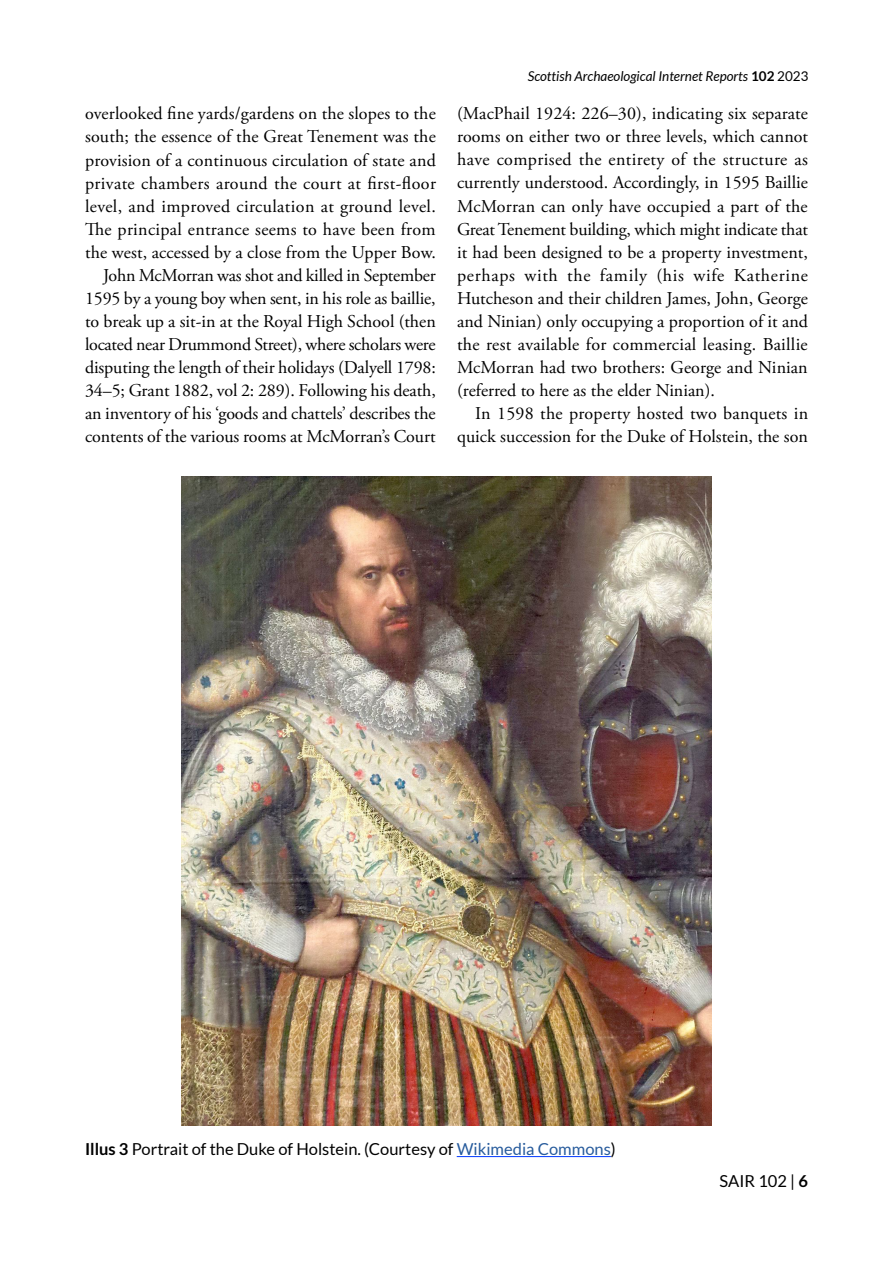
<style>
.page{position:relative;width:893px;height:1263px;background:#fff}
.page>*{position:absolute;margin:0;border:0;box-sizing:border-box;transform-origin:0 0}
.t1{font:18px/23.1px "Adobe Garamond Pro";color:#000;text-align:right}
.t2{font:16.5px "Lato";color:#000}
.t3{font:italic 13.5px "Lato";color:#000}
.s1{font-weight:700;font-style:normal}
.s2{font-style:normal}
.s3{font-weight:700}
.s4{color:#275b9c}
</style>
<div class="page">
<hr style="left:457px;top:1156px;width:154px;height:1px;background:#0039ff">
<img style="left:182px;top:476px;width:529px;height:649px">
<p class="t1" style="left:85px;top:103px;width:352px">overlooked fine yards/gardens on the slopes to the south; the essence of the Great Tenement was the provision of a continuous circulation of state and private chambers around the court at first-floor level, and improved circulation at ground level.<br>The principal entrance seems to have been from the west, accessed by a close from the Upper Bow.<br>John McMorran was shot and killed in September 1595 by a young boy when sent, in his role as baillie, to break up a sit-in at the Royal High School (then located near Drummond Street), where scholars were disputing the length of their holidays (Dalyell 1798:<br>34–5; Grant 1882, vol 2: 289). Following his death, an inventory of his ‘goods and chattels’ describes the contents of the various rooms at McMorran’s Court</p>
<p class="t3" style="left:528px;top:69px;width:282px">Scottish Archaeological Internet Reports <span class="s1">102</span> <span class="s2">2023</span></p>
<p class="t1" style="left:457px;top:103px;width:352px;text-align:justify">(MacPhail 1924: 226–30), indicating six separate rooms on either two or three levels, which cannot have comprised the entirety of the structure as currently understood. Accordingly, in 1595 Baillie McMorran can only have occupied a part of the Great Tenement building, which might indicate that it had been designed to be a property investment, perhaps with the family (his wife Katherine Hutcheson and their children James, John, George and Ninian) only occupying a proportion of it and the rest available for commercial leasing. Baillie McMorran had two brothers: George and Ninian (referred to here as the elder Ninian).</p>
<p class="t1" style="left:457px;top:402px;width:353px">In 1598 the property hosted two banquets in quick succession for the Duke of Holstein, the son</p>
<p class="t2" style="left:85px;top:1140px;width:532px"><span class="s3">Illus 3</span> Portrait of the Duke of Holstein. (Courtesy of <span class="s4">Wikimedia Commons</span>)</p>
<p class="t2" style="left:719px;top:1172px;width:90px">SAIR 102 | <span class="s3">6</span></p>
</div>
